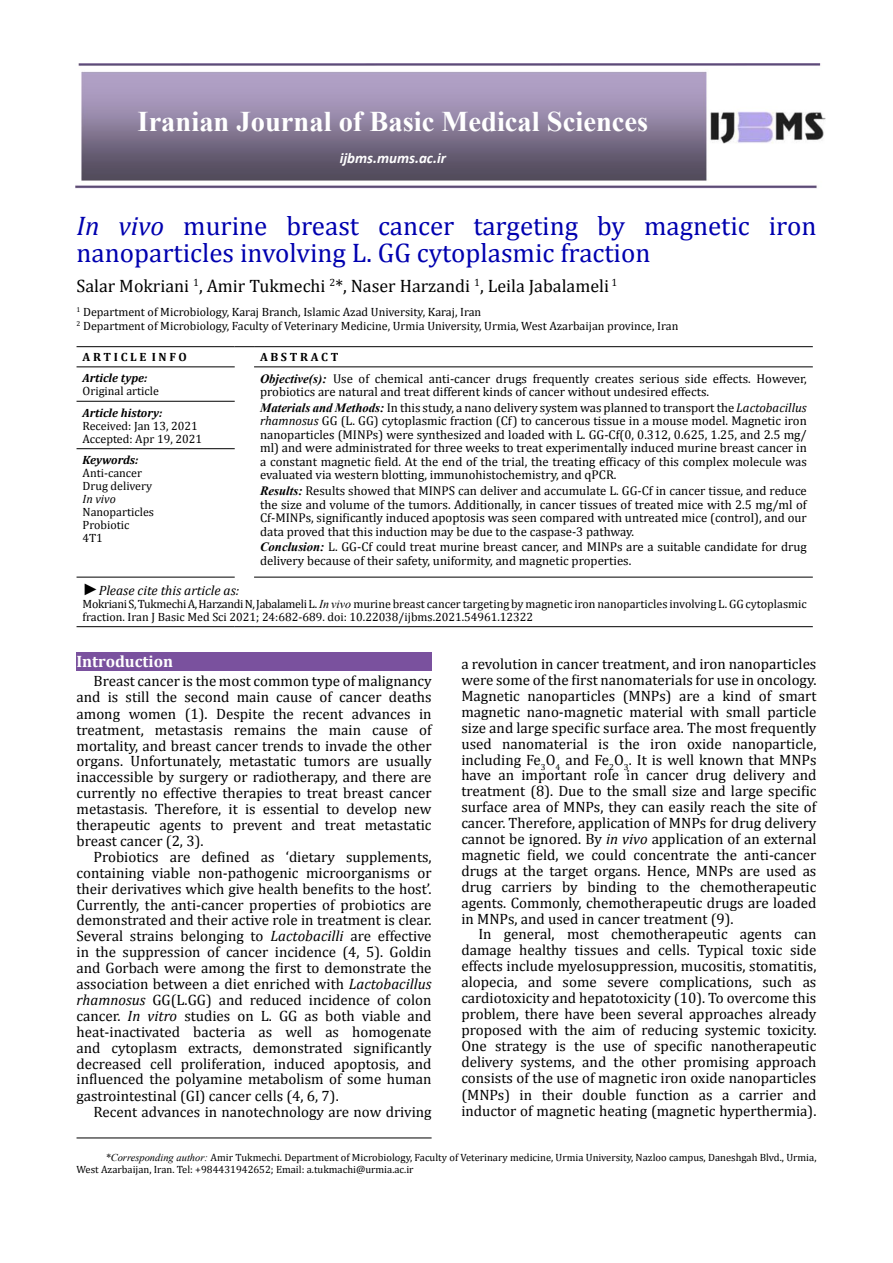
<style>
.page{position:relative;width:893px;height:1263px;background:#fff}
.page>*{position:absolute;margin:0;border:0;box-sizing:border-box;transform-origin:0 0}
.t1{font:700 28.5px "Times New Roman";color:#fff}
.t2{font:27px/27px "Cambria";color:#0000af}
.t3{font:18px "Cambria";color:#000}
.t4{font:700 16.5px "Cambria";color:#fff}
.t5{font:15px/15.9px "Cambria";color:#000;text-align:justify}
.t6{font:italic 700 15px "Calibri";color:#fff}
.t7{font:italic 13.5px "Cambria";color:#000}
.t8{font:12.75px/13.5px "Cambria";color:#000}
.t9{font:12px/13px "Cambria Math";color:#000}
.t10{font:12px/13px "Cambria";color:#000}
.t11{font:italic 700 12px "Cambria";color:#000}
.t12{font:700 12px "Cambria";color:#000}
.t13{font:italic 12px "Cambria";color:#000}
.t14{font:10.5px/12.6px "Cambria";color:#000}
.s1{font-style:italic}
.s2{font-family:"Times New Roman";font-weight:700;font-style:italic}
.s3{font-family:"Times New Roman";font-size:16.5px}
.s4{font-family:"Times New Roman";font-style:italic}
</style>
<div class="page">
<hr style="left:77px;top:1138px;width:355px;height:1px;background:#000">
<img style="left:75px;top:64px;width:750px;height:125px">
<hr style="left:77px;top:346px;width:158px;height:1px;background:#000">
<svg style="left:235px;top:346px;width:19px;height:1px"></svg>
<hr style="left:254px;top:346px;width:559px;height:1px;background:#000">
<hr style="left:77px;top:366px;width:158px;height:1px;background:#000">
<hr style="left:77px;top:401px;width:158px;height:1px;background:#000">
<hr style="left:254px;top:366px;width:559px;height:1px;background:#000">
<hr style="left:77px;top:448px;width:158px;height:1px;background:#000">
<hr style="left:77px;top:626px;width:158px;height:1px;background:#000">
<svg style="left:235px;top:626px;width:19px;height:1px"></svg>
<hr style="left:254px;top:626px;width:559px;height:1px;background:#000">
<hr style="left:77px;top:577px;width:158px;height:1px;background:#000">
<hr style="left:254px;top:577px;width:559px;height:1px;background:#000">
<div style="left:77px;top:652px;width:355px;height:19px;background:#7a519e"></div>
<h1 class="t1" style="left:138px;top:102px;width:512px">Iranian Journal of Basic Medical Sciences</h1>
<p class="t6" style="left:340px;top:149px;width:108px">ijbms.mums.ac.ir</p>
<h2 class="t2" style="left:77px;top:212px;width:741px"><span class="s1">In vivo</span> murine breast cancer targeting by magnetic iron nanoparticles involving L. GG cytoplasmic fraction</h2>
<p class="t3" style="left:77px;top:276px;width:542px">Salar Mokriani <sup>1</sup>, Amir Tukmechi <sup>2</sup>*, Naser Harzandi <sup>1</sup>, Leila Jabalameli <sup>1</sup></p>
<p class="t10" style="left:77px;top:305px;width:603px;line-height:13.5px"><sup>1</sup> Department of Microbiology, Karaj Branch, Islamic Azad University, Karaj, Iran<br><sup>2</sup> Department of Microbiology, Faculty of Veterinary Medicine, Urmia University, Urmia, West Azarbaijan province, Iran</p>
<p class="t12" style="left:83px;top:348px;width:106px">A R T I C L E I N F O</p>
<p class="t12" style="left:260px;top:348px;width:80px">A B S T R A C T</p>
<p class="t11" style="left:83px;top:370px;width:66px">Article type:</p>
<p class="t9" style="left:83px;top:385px;width:78px">Original article</p>
<p class="t8" style="left:260px;top:372px;width:548px"><span class="s2">Objective(s):</span> Use of chemical anti-cancer drugs frequently creates serious side effects. However, probiotics are natural and treat different kinds of cancer without undesired effects.</p>
<p class="t8" style="left:260px;top:401px;width:548px;text-align:justify"><span class="s2">Materials and Methods:</span> In this study, a nano delivery system was planned to transport the <span class="s1">Lactobacillus rhamnosus</span> GG (L. GG) cytoplasmic fraction (Cf) to cancerous tissue in a mouse model. Magnetic iron nanoparticles (MINPs) were synthesized and loaded with L. GG-Cf(0, 0.312, 0.625, 1.25, and 2.5 mg/ ml) and were administrated for three weeks to treat experimentally induced murine breast cancer in a constant magnetic field. At the end of the trial, the treating efficacy of this complex molecule was evaluated via western blotting, immunohistochemistry, and qPCR.</p>
<p class="t8" style="left:260px;top:484px;width:548px;text-align:justify"><span class="s2">Results:</span> Results showed that MINPS can deliver and accumulate L. GG-Cf in cancer tissue, and reduce the size and volume of the tumors. Additionally, in cancer tissues of treated mice with 2.5 mg/ml of Cf-MINPs, significantly induced apoptosis was seen compared with untreated mice (control), and our data proved that this induction may be due to the caspase-3 pathway.</p>
<p class="t8" style="left:260px;top:540px;width:548px"><span class="s2">Conclusion:</span> L. GG-Cf could treat murine breast cancer, and MINPs are a suitable candidate for drug delivery because of their safety, uniformity, and magnetic properties.</p>
<p class="t11" style="left:83px;top:404px;width:81px">Article history:</p>
<p class="t9" style="left:83px;top:419px;width:121px">Received: Jan 13, 2021<br>Accepted: Apr 19, 2021</p>
<p class="t11" style="left:83px;top:451px;width:57px">Keywords:</p>
<p class="t10" style="left:83px;top:466px;width:71px">Anti-cancer<br>Drug delivery</p>
<p class="t13" style="left:83px;top:491px;width:35px">In vivo</p>
<p class="t10" style="left:83px;top:505px;width:73px">Nanoparticles<br>Probiotic<br>4T1</p>
<p class="t7" style="left:83px;top:580px;width:158px"><span class="s3">►</span>Please cite this article as:</p>
<p class="t9" style="left:83px;top:597px;width:726px">Mokriani S, Tukmechi A, Harzandi N, Jabalameli L. <span class="s4">In vivo</span> murine breast cancer targeting by magnetic iron nanoparticles involving L. GG cytoplasmic fraction. Iran J Basic Med Sci 2021; 24:682-689. doi: 10.22038/ijbms.2021.54961.12322</p>
<p class="t4" style="left:77px;top:649px;width:98px">Introduction</p>
<p class="t5" style="left:77px;top:672px;width:357px;text-indent:17px">Breast cancer is the most common type of malignancy and is still the second main cause of cancer deaths among women (1). Despite the recent advances in treatment, metastasis remains the main cause of mortality, and breast cancer trends to invade the other organs. Unfortunately, metastatic tumors are usually inaccessible by surgery or radiotherapy, and there are currently no effective therapies to treat breast cancer metastasis. Therefore, it is essential to develop new therapeutic agents to prevent and treat metastatic breast cancer (2, 3).</p>
<p class="t5" style="left:77px;top:849px;width:357px;text-indent:17px">Probiotics are defined as ‘dietary supplements, containing viable non-pathogenic microorganisms or their derivatives which give health benefits to the host’.<br>Currently, the anti-cancer properties of probiotics are demonstrated and their active role in treatment is clear.<br>Several strains belonging to <span class="s1">Lactobacilli</span> are effective in the suppression of cancer incidence (4, 5). Goldin and Gorbach were among the first to demonstrate the association between a diet enriched with <span class="s1">Lactobacillus rhamnosus</span> GG(L.GG) and reduced incidence of colon cancer. <span class="s1">In vitro</span> studies on L. GG as both viable and heat-inactivated bacteria as well as homogenate and cytoplasm extracts, demonstrated significantly decreased cell proliferation, induced apoptosis, and influenced the polyamine metabolism of some human gastrointestinal (GI) cancer cells (4, 6, 7).</p>
<p class="t5" style="left:94px;top:1104px;width:340px">Recent advances in nanotechnology are now driving</p>
<p class="t5" style="left:461px;top:655px;width:357px">a revolution in cancer treatment, and iron nanoparticles were some of the first nanomaterials for use in oncology.<br>Magnetic nanoparticles (MNPs) are a kind of smart magnetic nano-magnetic material with small particle size and large specific surface area. The most frequently used nanomaterial is the iron oxide nanoparticle, including Fe<sub>3</sub>O<sub>4</sub> and Fe<sub>2</sub>O<sub>3</sub>. It is well known that MNPs have an important role in cancer drug delivery and treatment (8). Due to the small size and large specific surface area of MNPs, they can easily reach the site of cancer. Therefore, application of MNPs for drug delivery cannot be ignored. By <span class="s1">in vivo</span> application of an external magnetic field, we could concentrate the anti-cancer drugs at the target organs. Hence, MNPs are used as drug carriers by binding to the chemotherapeutic agents. Commonly, chemotherapeutic drugs are loaded in MNPs, and used in cancer treatment (9).</p>
<p class="t5" style="left:461px;top:926px;width:357px;text-indent:17px">In general, most chemotherapeutic agents can damage healthy tissues and cells. Typical toxic side effects include myelosuppression, mucositis, stomatitis, alopecia, and some severe complications, such as cardiotoxicity and hepatotoxicity (10). To overcome this problem, there have been several approaches already proposed with the aim of reducing systemic toxicity.<br>One strategy is the use of specific nanotherapeutic delivery systems, and the other promising approach consists of the use of magnetic iron oxide nanoparticles (MNPs) in their double function as a carrier and inductor of magnetic heating (magnetic hyperthermia).</p>
<p class="t14" style="left:77px;top:1151px;width:741px;text-indent:29px"><span class="s4">*Corresponding author:</span> Amir Tukmechi. Department of Microbiology, Faculty of Veterinary medicine, Urmia University, Nazloo campus, Daneshgah Blvd., Urmia,<br>West Azarbaijan, Iran. Tel: +984431942652; Email: a.tukmachi@urmia.ac.ir</p>
</div>
